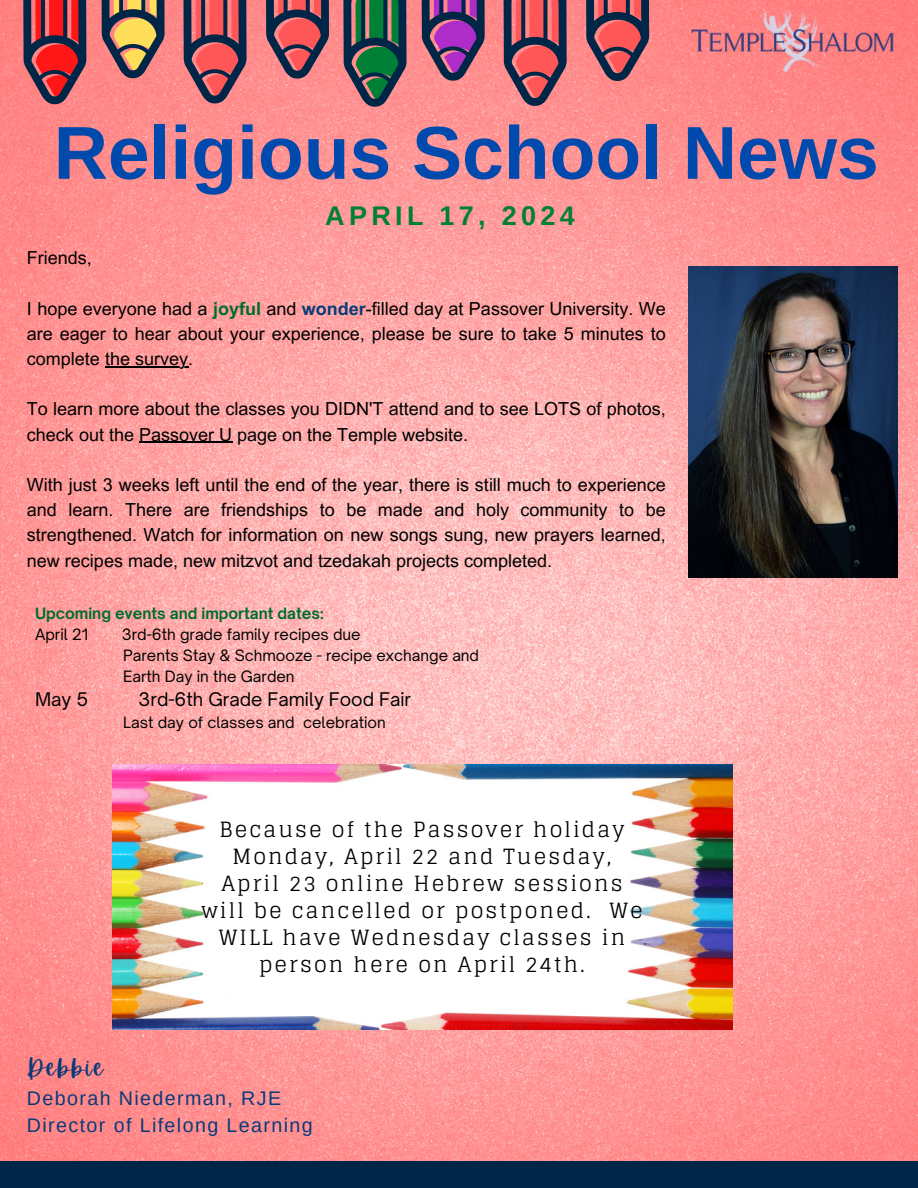
<style>
.page{position:relative;width:918px;height:1188px;background:#fff}
.page>*{position:absolute;margin:0;border:0;box-sizing:border-box;transform-origin:0 0}
.t1{font:700 75px "Arimo";color:#004aad}
.t2{font:700 27px "Arimo";letter-spacing:.16em;color:#008037}
.t3{font:24px "Apricots";letter-spacing:.07em;color:#0b3a79}
.t4{font:21px/27px "Glegoo";letter-spacing:.1em;color:#000;text-align:center}
.t5{font:19.65px/27px "Arimo";letter-spacing:.07em;color:#0b3a79}
.t6{font:18px/25.2px "Arial MT Pro";color:#000}
.t7{font:18px "Open Sauce One";color:#000}
.t8{font:15px "Open Sauce One";color:#000}
.t9{font:700 15px "Open Sauce One";color:#016b2f}
.s1{font-weight:700;color:#016b2f}
.s2{font-weight:700;color:#0b3a79}
</style>
<div class="page">
<img style="left:0;top:0;width:918px;height:1162px">
<svg style="left:0;top:0;width:707px;height:112px;background:#b8696f"></svg>
<img style="left:674px;top:0;width:233px;height:87px">
<img style="left:688px;top:266px;width:210px;height:312px">
<div style="left:0;top:1162px;width:918px;height:26px;background:#002647"></div>
<img style="left:112px;top:764px;width:620px;height:266px">
<hr style="left:105px;top:366px;width:83px;height:2px;background:#000">
<hr style="left:139px;top:441px;width:93px;height:2px;background:#000">
<h4 class="t1" style="left:54px;top:111px;width:827px">Religious School News</h4>
<p class="t2" style="left:325px;top:201px;width:251px">APRIL 17, 2024</p>
<p class="t6" style="left:27px;top:248px;width:67px">Friends,</p>
<p class="t6" style="left:27px;top:298px;width:640px;text-align:justify">I hope everyone had a <span class="s1">joyful</span> and <span class="s2">wonder</span>-filled day at Passover University. We are eager to hear about your experience, please be sure to take 5 minutes to complete the survey.</p>
<p class="t6" style="left:27px;top:399px;width:640px">To learn more about the classes you DIDN'T attend and to see LOTS of photos, check out the Passover U page on the Temple website.</p>
<p class="t6" style="left:27px;top:474px;width:640px">With just 3 weeks left until the end of the year, there is still much to experience and learn. There are friendships to be made and holy community to be</p>
<p class="t6" style="left:27px;top:525px;width:640px">strengthened. Watch for information on new songs sung, new prayers learned, new recipes made, new mitzvot and tzedakah projects completed.</p>
<p class="t9" style="left:35px;top:604px;width:290px">Upcoming events and important dates:</p>
<h1 class="t8" style="left:35px;top:625px;width:55px">April 21</h1>
<h1 class="t8" style="left:122px;top:625px;width:240px">3rd-6th grade family recipes due</h1>
<h2 class="t8" style="left:123px;top:646px;width:357px">Parents Stay &amp; Schmooze - recipe exchange and</h2>
<h4 class="t8" style="left:123px;top:667px;width:173px">Earth Day in the Garden</h4>
<h4 class="t7" style="left:35px;top:688px;width:55px">May 5</h4>
<h4 class="t7" style="left:139px;top:688px;width:274px">3rd-6th Grade Family Food Fair</h4>
<h4 class="t8" style="left:123px;top:713px;width:264px">Last day of classes and celebration</h4>
<p class="t4" style="left:201px;top:816px;width:443px">Because of the Passover holiday<br>Monday, April 22 and Tuesday,<br>April 23 online Hebrew sessions will be cancelled or postponed. We<br>WILL have Wednesday classes in person here on April 24th.</p>
<p class="t3" style="left:27px;top:1054px;width:78px">Debbie</p>
<p class="t5" style="left:27px;top:1085px;width:287px">Deborah Niederman, RJE<br>Director of Lifelong Learning</p>
</div>
